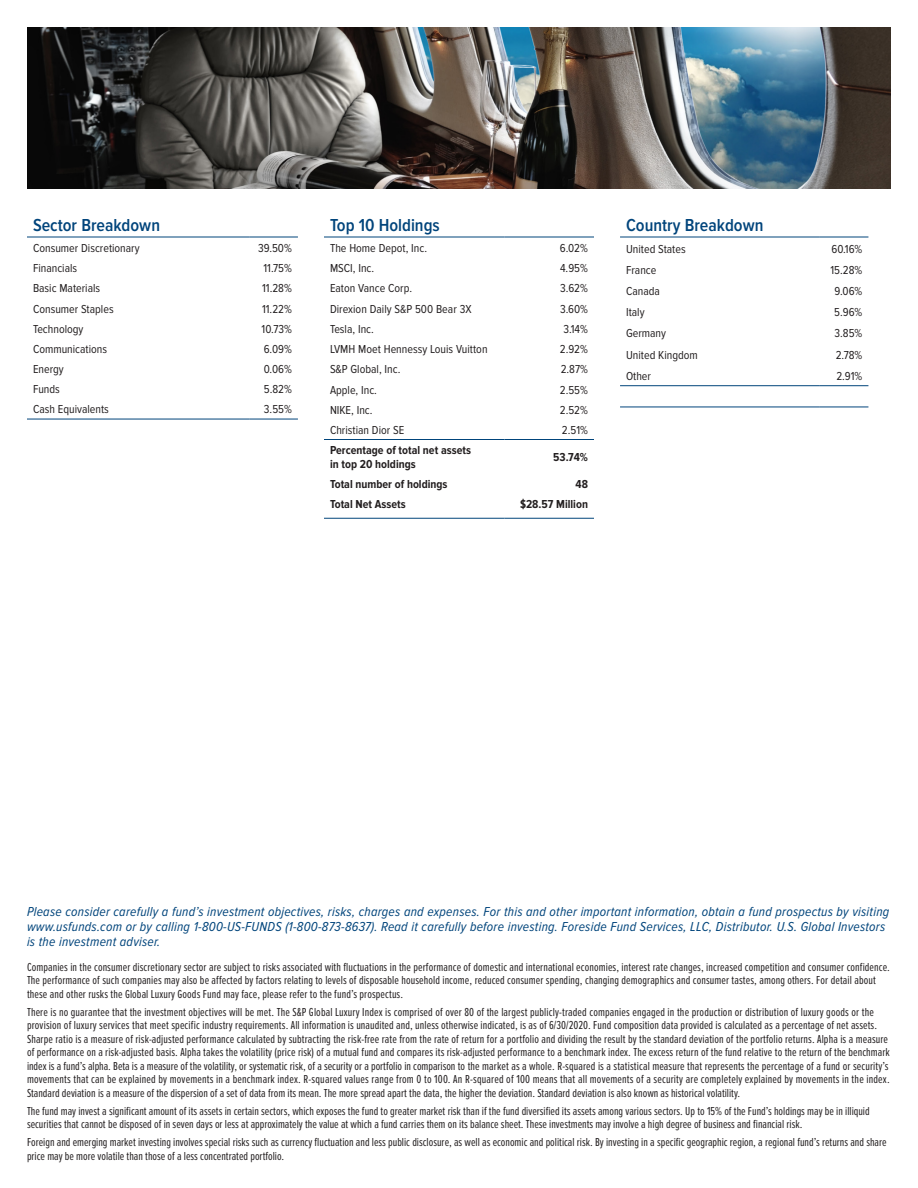
<style>
.page{position:relative;width:918px;height:1188px;background:#fff}
.page>*{position:absolute;margin:0;border:0;box-sizing:border-box;transform-origin:0 0}
.Blue_header{font:600 18px "Proxima Nova Cond";color:#00447b}
.table_disclosure{font:italic 13.5px/15px "Proxima Nova Cond";letter-spacing:.015em;color:#00447b}
.small_disclosure{font:12px/13.5px "Proxima Nova Ex Cn";letter-spacing:.005em;color:#231f20}
.table_copy{font:12px "Proxima Nova Cond";color:#231f20}
.table_copy-2{font:700 12px/13.5px "Proxima Nova Cond";color:#231f20}
</style>
<div class="page">
<img style="left:27px;top:27px;width:864px;height:162px">
<hr style="left:27px;top:237px;width:223px;height:1px;background:#00447b">
<hr style="left:250px;top:237px;width:48px;height:1px;background:#00447b">
<hr style="left:27px;top:419px;width:223px;height:1px;background:#00447b">
<hr style="left:250px;top:419px;width:48px;height:1px;background:#00447b">
<hr style="left:324px;top:518px;width:180px;height:1px;background:#00447b">
<hr style="left:504px;top:518px;width:90px;height:1px;background:#00447b">
<hr style="left:324px;top:439px;width:180px;height:1px;background:#00447b">
<hr style="left:504px;top:439px;width:90px;height:1px;background:#00447b">
<hr style="left:324px;top:237px;width:180px;height:1px;background:#00447b">
<hr style="left:504px;top:237px;width:90px;height:1px;background:#00447b">
<hr style="left:620px;top:237px;width:200px;height:1px;background:#00447b">
<hr style="left:820px;top:237px;width:48px;height:1px;background:#00447b">
<hr style="left:620px;top:385px;width:200px;height:1px;background:#00447b">
<hr style="left:820px;top:385px;width:48px;height:1px;background:#00447b">
<hr style="left:620px;top:407px;width:200px;height:1px;background:#00447b">
<hr style="left:820px;top:407px;width:48px;height:1px;background:#00447b">
<p class="Blue_header" style="left:33px;top:215px;width:129px">Sector Breakdown</p>
<p class="table_copy" style="left:33px;top:241px;width:108px">Consumer Discretionary</p>
<p class="table_copy" style="left:258px;top:241px;width:35px">39.50%</p>
<p class="table_copy" style="left:33px;top:261px;width:46px">Financials</p>
<p class="table_copy" style="left:263px;top:261px;width:30px">11.75%</p>
<p class="table_copy" style="left:33px;top:282px;width:69px">Basic Materials</p>
<p class="table_copy" style="left:262px;top:282px;width:31px">11.28%</p>
<p class="table_copy" style="left:33px;top:302px;width:82px">Consumer Staples</p>
<p class="table_copy" style="left:262px;top:302px;width:31px">11.22%</p>
<p class="table_copy" style="left:33px;top:322px;width:52px">Technology</p>
<p class="table_copy" style="left:262px;top:322px;width:32px">10.73%</p>
<p class="table_copy" style="left:33px;top:342px;width:76px">Communications</p>
<p class="table_copy" style="left:264px;top:342px;width:30px">6.09%</p>
<p class="table_copy" style="left:33px;top:362px;width:32px">Energy</p>
<p class="table_copy" style="left:264px;top:362px;width:30px">0.06%</p>
<p class="table_copy" style="left:33px;top:383px;width:28px">Funds</p>
<p class="table_copy" style="left:264px;top:383px;width:30px">5.82%</p>
<p class="table_copy" style="left:33px;top:403px;width:77px">Cash Equivalents</p>
<p class="table_copy" style="left:264px;top:403px;width:30px">3.55%</p>
<p class="Blue_header" style="left:330px;top:215px;width:111px">Top 10 Holdings</p>
<p class="table_copy" style="left:330px;top:241px;width:99px">The Home Depot, Inc.</p>
<p class="table_copy" style="left:560px;top:241px;width:30px">6.02%</p>
<p class="table_copy" style="left:330px;top:261px;width:46px">MSCI, Inc.</p>
<p class="table_copy" style="left:560px;top:261px;width:29px">4.95%</p>
<p class="table_copy" style="left:330px;top:282px;width:84px">Eaton Vance Corp.</p>
<p class="table_copy" style="left:560px;top:282px;width:29px">3.62%</p>
<p class="table_copy" style="left:330px;top:302px;width:143px">Direxion Daily S&amp;P 500 Bear 3X</p>
<p class="table_copy" style="left:560px;top:302px;width:29px">3.60%</p>
<p class="table_copy" style="left:330px;top:322px;width:45px">Tesla, Inc.</p>
<p class="table_copy" style="left:563px;top:322px;width:26px">3.14%</p>
<p class="table_copy" style="left:330px;top:342px;width:159px">LVMH Moet Hennessy Louis Vuitton</p>
<p class="table_copy" style="left:560px;top:342px;width:30px">2.92%</p>
<p class="table_copy" style="left:330px;top:363px;width:72px">S&amp;P Global, Inc.</p>
<p class="table_copy" style="left:561px;top:363px;width:29px">2.87%</p>
<p class="table_copy" style="left:330px;top:383px;width:49px">Apple, Inc.</p>
<p class="table_copy" style="left:560px;top:383px;width:30px">2.55%</p>
<p class="table_copy" style="left:330px;top:403px;width:44px">NIKE, Inc.</p>
<p class="table_copy" style="left:560px;top:403px;width:30px">2.52%</p>
<p class="table_copy" style="left:330px;top:423px;width:76px">Christian Dior SE</p>
<p class="table_copy" style="left:562px;top:423px;width:28px">2.51%</p>
<p class="table_copy-2" style="left:330px;top:444px;width:142px">Percentage of total net assets in top 20 holdings</p>
<p class="table_copy-2" style="left:553px;top:451px;width:36px">53.74%</p>
<p class="table_copy-2" style="left:330px;top:478px;width:119px">Total number of holdings</p>
<p class="table_copy-2" style="left:576px;top:478px;width:14px">48</p>
<p class="table_copy-2" style="left:330px;top:498px;width:77px">Total Net Assets</p>
<p class="table_copy-2" style="left:520px;top:498px;width:69px">$28.57 Million</p>
<h1 class="Blue_header" style="left:626px;top:215px;width:139px">Country Breakdown</h1>
<p class="table_copy" style="left:626px;top:242px;width:61px">United States</p>
<p class="table_copy" style="left:831px;top:242px;width:33px">60.16%</p>
<p class="table_copy" style="left:626px;top:263px;width:32px">France</p>
<p class="table_copy" style="left:831px;top:263px;width:33px">15.28%</p>
<p class="table_copy" style="left:626px;top:284px;width:35px">Canada</p>
<p class="table_copy" style="left:835px;top:284px;width:29px">9.06%</p>
<p class="table_copy" style="left:626px;top:305px;width:20px">Italy</p>
<p class="table_copy" style="left:834px;top:305px;width:30px">5.96%</p>
<p class="table_copy" style="left:626px;top:327px;width:42px">Germany</p>
<p class="table_copy" style="left:835px;top:327px;width:29px">3.85%</p>
<p class="table_copy" style="left:626px;top:348px;width:73px">United Kingdom</p>
<p class="table_copy" style="left:836px;top:348px;width:28px">2.78%</p>
<p class="table_copy" style="left:626px;top:369px;width:27px">Other</p>
<p class="table_copy" style="left:836px;top:369px;width:28px">2.91%</p>
<p class="table_disclosure" style="left:27px;top:905px;width:864px">Please consider carefully a fund’s investment objectives, risks, charges and expenses. For this and other important information, obtain a fund prospectus by visiting www.usfunds.com or by calling 1-800-US-FUNDS (1-800-873-8637). Read it carefully before investing. Foreside Fund Services, LLC, Distributor. U.S. Global Investors is the investment adviser.</p>
<p class="small_disclosure" style="left:27px;top:960px;width:865px">Companies in the consumer discretionary sector are subject to risks associated with fluctuations in the performance of domestic and international economies, interest rate changes, increased competition and consumer confidence.<br>The performance of such companies may also be affected by factors relating to levels of disposable household income, reduced consumer spending, changing demographics and consumer tastes, among others. For detail about these and other rusks the Global Luxury Goods Fund may face, please refer to the fund’s prospectus.</p>
<p class="small_disclosure" style="left:27px;top:1005px;width:864px">There is no guarantee that the investment objectives will be met. The S&amp;P Global Luxury Index is comprised of over 80 of the largest publicly-traded companies engaged in the production or distribution of luxury goods or the provision of luxury services that meet specific industry requirements. All information is unaudited and, unless otherwise indicated, is as of 6/30/2020. Fund composition data provided is calculated as a percentage of net assets.<br>Sharpe ratio is a measure of risk-adjusted performance calculated by subtracting the risk-free rate from the rate of return for a portfolio and dividing the result by the standard deviation of the portfolio returns. Alpha is a measure of performance on a risk-adjusted basis. Alpha takes the volatility (price risk) of a mutual fund and compares its risk-adjusted performance to a benchmark index. The excess return of the fund relative to the return of the benchmark index is a fund’s alpha. Beta is a measure of the volatility, or systematic risk, of a security or a portfolio in comparison to the market as a whole. R-squared is a statistical measure that represents the percentage of a fund or security’s movements that can be explained by movements in a benchmark index. R-squared values range from 0 to 100. An R-squared of 100 means that all movements of a security are completely explained by movements in the index.<br>Standard deviation is a measure of the dispersion of a set of data from its mean. The more spread apart the data, the higher the deviation. Standard deviation is also known as historical volatility.</p>
<p class="small_disclosure" style="left:27px;top:1104px;width:844px">The fund may invest a significant amount of its assets in certain sectors, which exposes the fund to greater market risk than if the fund diversified its assets among various sectors. Up to 15% of the Fund’s holdings may be in illiquid securities that cannot be disposed of in seven days or less at approximately the value at which a fund carries them on its balance sheet. These investments may involve a high degree of business and financial risk.</p>
<p class="small_disclosure" style="left:27px;top:1136px;width:861px">Foreign and emerging market investing involves special risks such as currency fluctuation and less public disclosure, as well as economic and political risk. By investing in a specific geographic region, a regional fund’s returns and share price may be more volatile than those of a less concentrated portfolio.</p>
</div>
